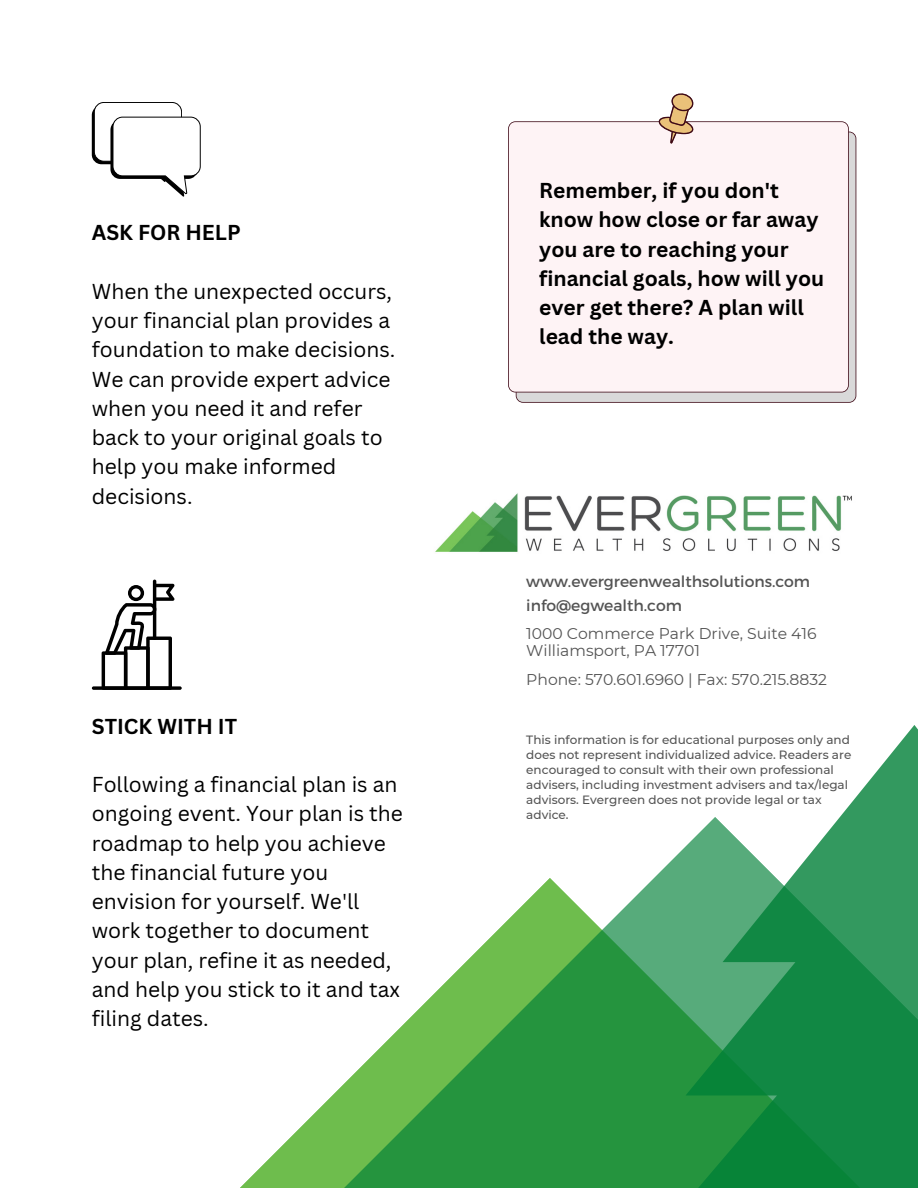
<style>
.page{position:relative;width:918px;height:1188px;background:#fff}
.page>*{position:absolute;margin:0;border:0;box-sizing:border-box;transform-origin:0 0}
.t1{font:21px/29.2px "Canva Sans";color:#000}
.t2{font:700 21px/29.2px "Canva Sans";color:#000}
.t3{font:15.6px/24.8px "Montserrat";color:#545454}
.t4{font:500 12px/15px "Montserrat";color:#545454}
</style>
<div class="page">
<svg style="left:92px;top:102px;width:108px;height:95px"></svg>
<svg style="left:840px;top:725px;width:78px;height:92px;fill:#33995f"></svg>
<svg style="left:256px;top:817px;width:662px;height:371px"></svg>
<img style="left:435px;top:493px;width:417px;height:59px">
<svg style="left:92px;top:686px;width:90px;height:4px"></svg>
<svg style="left:102px;top:580px;width:73px;height:110px"></svg>
<svg style="left:516px;top:132px;width:340px;height:270px;fill:#d9d9d9"></svg>
<div style="left:508px;top:121px;width:341px;height:271px;background:#fef3f5"></div>
<svg style="left:658px;top:93px;width:37px;height:51px"></svg>
<p class="t2" style="left:92px;top:218px;width:150px">ASK FOR HELP</p>
<p class="t1" style="left:92px;top:276px;width:305px">When the unexpected occurs, your financial plan provides a foundation to make decisions.<br>We can provide expert advice when you need it and refer back to your original goals to help you make informed decisions.</p>
<h1 class="t2" style="left:92px;top:711px;width:147px">STICK WITH IT</h1>
<h3 class="t1" style="left:92px;top:769px;width:313px">Following a financial plan is an ongoing event. Your plan is the roadmap to help you achieve the financial future you envision for yourself. We'll work together to document your plan, refine it as needed, and help you stick to it and tax filing dates.</h3>
<h4 class="t2" style="left:539px;top:175px;width:287px">Remember, if you don't know how close or far away you are to reaching your financial goals, how will you ever get there? A plan will lead the way.</h4>
<p class="t3" style="left:526px;top:568px;width:285px">www.evergreenwealthsolutions.com info@egwealth.com</p>
<h2 class="t3" style="left:526px;top:625px;width:292px;line-height:16.8px">1000 Commerce Park Drive, Suite 416<br>Williamsport, PA 17701</h2>
<p class="t3" style="left:526px;top:667px;width:302px">Phone: 570.601.6960 | Fax: 570.215.8832</p>
<p class="t4" style="left:526px;top:732px;width:327px">This information is for educational purposes only and does not represent individualized advice. Readers are encouraged to consult with their own professional advisers, including investment advisers and tax/legal advisors. Evergreen does not provide legal or tax advice.</p>
</div>
